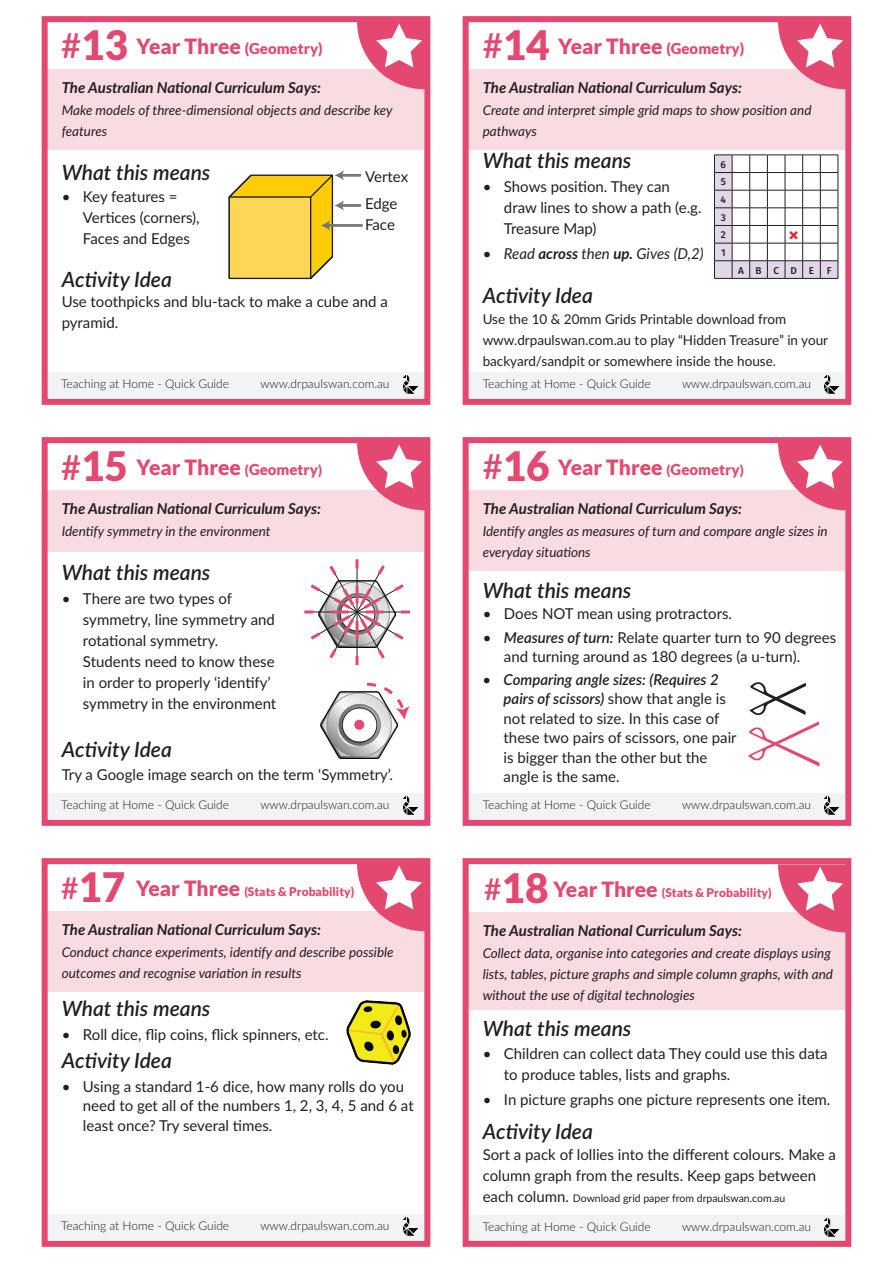
<style>
.page{position:relative;width:893px;height:1263px;background:#fff}
.page>*{position:absolute;margin:0;border:0;box-sizing:border-box;transform-origin:0 0}
.t1{font:500 21.9px "Fira Sans";color:#ee1f23}
.t2{font:italic 600 21px "Lato";color:#231f20}
.t3{font:900 21px "Lato";color:#e44870}
.t4{font:15px/21px "Lato";color:#231f20}
.t5{font:italic 700 15px "Lato";color:#231f20}
.t6{font:900 15px "Lato";color:#e44870}
.t7{font:italic 15px "Lato";color:#231f20}
.t8{font:italic 13.5px/21px "Lato";color:#231f20}
.t9{font:13.5px/21px "Lato";color:#231f20}
.t10{font:300 12px "Lato";color:#231f20}
.t11{font:900 12px "Lato";color:#e44870}
.t12{font:10.5px "Lato";color:#231f20}
.t13{font:500 9.9px/17.7px "Fira Sans";letter-spacing:1.175em;color:#231f20;text-align:justify}
.s1{font-weight:600;font-size:34.5px}
.s2{font-size:40.5px}
.s3{font-size:21px}
.s4{font-weight:700}
.s5{font-size:13.5px}
.s6{font-size:15px}
.s7{font-weight:600;font-style:italic}
.s8{font-weight:600;font-size:30px}
</style>
<div class="page">
<div style="left:47px;top:69px;width:377px;height:80px;background:#f9dbe2"></div>
<div style="left:47px;top:372px;width:377px;height:25px;background:#f2f3f4"></div>
<div style="left:42px;top:16px;width:388px;height:389px;border:6px solid #e44870"></div>
<svg style="left:357px;top:21px;width:68px;height:68px"></svg>
<img style="left:403px;top:375px;width:15px;height:19px">
<div style="left:468px;top:69px;width:377px;height:80px;background:#f9dbe2"></div>
<div style="left:468px;top:372px;width:377px;height:25px;background:#f2f3f4"></div>
<div style="left:463px;top:16px;width:388px;height:389px;border:6px solid #e44870"></div>
<svg style="left:778px;top:21px;width:68px;height:68px"></svg>
<img style="left:824px;top:375px;width:15px;height:19px">
<div style="left:47px;top:490px;width:377px;height:62px;background:#f9dbe2"></div>
<div style="left:47px;top:793px;width:377px;height:25px;background:#f2f3f4"></div>
<div style="left:42px;top:437px;width:388px;height:389px;border:6px solid #e44870"></div>
<svg style="left:357px;top:442px;width:68px;height:68px"></svg>
<img style="left:403px;top:796px;width:15px;height:19px">
<div style="left:468px;top:490px;width:377px;height:80px;background:#f9dbe2"></div>
<div style="left:468px;top:793px;width:377px;height:25px;background:#f2f3f4"></div>
<div style="left:463px;top:437px;width:388px;height:389px;border:6px solid #e44870"></div>
<svg style="left:778px;top:442px;width:68px;height:68px"></svg>
<img style="left:824px;top:796px;width:15px;height:19px">
<hr style="left:341px;top:174px;width:19px;height:3px;background:#757679">
<hr style="left:341px;top:204px;width:19px;height:3px;background:#757679">
<hr style="left:327px;top:224px;width:35px;height:3px;background:#757679">
<svg style="left:228px;top:170px;width:116px;height:110px"></svg>
<svg style="left:714px;top:155px;width:125px;height:124px"></svg>
<img style="left:321px;top:691px;width:77px;height:67px">
<svg style="left:304px;top:559px;width:106px;height:106px"></svg>
<svg style="left:364px;top:682px;width:46px;height:38px"></svg>
<div style="left:354px;top:720px;width:10px;height:10px;background:#e44870;border-radius:50%"></div>
<svg style="left:748px;top:682px;width:72px;height:85px"></svg>
<div style="left:47px;top:911px;width:377px;height:80px;background:#f9dbe2"></div>
<div style="left:47px;top:1214px;width:377px;height:25px;background:#f2f3f4"></div>
<div style="left:42px;top:858px;width:388px;height:389px;border:6px solid #e44870"></div>
<svg style="left:357px;top:863px;width:68px;height:68px"></svg>
<img style="left:403px;top:1217px;width:15px;height:19px">
<img style="left:347px;top:1000px;width:64px;height:64px">
<div style="left:468px;top:912px;width:377px;height:98px;background:#f9dbe2"></div>
<div style="left:468px;top:1215px;width:377px;height:26px;background:#f2f3f4"></div>
<svg style="left:778px;top:865px;width:66px;height:67px"></svg>
<img style="left:824px;top:1218px;width:15px;height:19px">
<div style="left:463px;top:858px;width:388px;height:389px;border:6px solid #e44870"></div>
<p class="t6" style="left:61px;top:42px;width:263px"><span class="s1">#</span><span class="s2">13</span> <span class="s3">Year Three</span> (Geometry)</p>
<p class="t5" style="left:62px;top:76px;width:261px">The Australian National Curriculum Says:</p>
<p class="t8" style="left:62px;top:99px;width:332px">Make models of three-dimensional objects and describe key features</p>
<h2 class="t2" style="left:62px;top:161px;width:150px">What this means</h2>
<p class="t4" style="left:83px;top:187px;width:118px;text-indent:-21px">• Key features =<br>Vertices (corners),<br>Faces and Edges</p>
<h2 class="t2" style="left:62px;top:264px;width:112px">Activity Idea</h2>
<p class="t4" style="left:365px;top:164px;width:45px;line-height:27px">Vertex<br>Edge</p>
<p class="t4" style="left:365px;top:215px;width:31px">Face</p>
<p class="t4" style="left:62px;top:291px;width:328px">Use toothpicks and blu-tack to make a cube and a pyramid.</p>
<p class="t6" style="left:483px;top:42px;width:263px"><span class="s1">#</span><span class="s2">14</span> <span class="s3">Year Three</span> (Geometry)</p>
<p class="t5" style="left:483px;top:76px;width:261px">The Australian National Curriculum Says:</p>
<p class="t8" style="left:483px;top:99px;width:330px">Create and interpret simple grid maps to show position and pathways</p>
<h2 class="t2" style="left:483px;top:148px;width:150px">What this means</h2>
<p class="t4" style="left:504px;top:177px;width:199px;text-indent:-21px">• Shows position. They can draw lines to show a path (e.g.<br>Treasure Map)</p>
<p class="t7" style="left:483px;top:243px;width:223px">• Read <span class="s4">across</span> then <span class="s4">up.</span> Gives (D,2)</p>
<h2 class="t2" style="left:483px;top:280px;width:112px">Activity Idea</h2>
<p class="t13" style="left:720px;top:155px;width:7px">6<br>5<br>4<br>3<br>2</p>
<p class="t13" style="left:721px;top:244px;width:6px">1</p>
<h1 class="t1" style="left:788px;top:219px;width:13px">×</h1>
<p class="t13" style="left:738px;top:261px;width:78px">ABCDE</p>
<p class="t13" style="left:827px;top:261px;width:6px">F</p>
<p class="t9" style="left:483px;top:308px;width:347px">Use the 10 &amp; 20mm Grids Printable download from www.drpaulswan.com.au to play “Hidden Treasure” in your backyard/sandpit or somewhere inside the house.</p>
<p class="t10" style="left:61px;top:378px;width:170px">Teaching at Home - Quick Guide</p>
<p class="t10" style="left:260px;top:378px;width:131px">www.drpaulswan.com.au</p>
<p class="t10" style="left:483px;top:378px;width:170px">Teaching at Home - Quick Guide</p>
<p class="t10" style="left:682px;top:378px;width:131px">www.drpaulswan.com.au</p>
<h2 class="t3" style="left:61px;top:459px;width:263px"><span class="s1">#</span><span class="s2">15</span> Year Three <span class="s5">(</span><span class="s6">Geometry</span><span class="s5">)</span></h2>
<p class="t5" style="left:62px;top:497px;width:261px">The Australian National Curriculum Says:</p>
<p class="t8" style="left:62px;top:520px;width:210px">Identify symmetry in the environment</p>
<h2 class="t2" style="left:62px;top:561px;width:150px">What this means</h2>
<p class="t4" style="left:83px;top:589px;width:195px;text-indent:-21px">• There are two types of symmetry, line symmetry and rotational symmetry.<br>Students need to know these in order to properly ‘identify’ symmetry in the environment</p>
<h2 class="t2" style="left:62px;top:734px;width:112px">Activity Idea</h2>
<p class="t4" style="left:62px;top:763px;width:333px">Try a Google image search on the term ‘Symmetry’.</p>
<h2 class="t3" style="left:483px;top:458px;width:263px"><span class="s1">#</span><span class="s2">16</span> Year Three <span class="s5">(</span><span class="s6">Geometry</span><span class="s5">)</span></h2>
<p class="t5" style="left:483px;top:497px;width:261px">The Australian National Curriculum Says:</p>
<p class="t8" style="left:483px;top:520px;width:347px">Identify angles as measures of turn and compare angle sizes in everyday situations</p>
<h2 class="t2" style="left:483px;top:579px;width:150px">What this means</h2>
<p class="t4" style="left:483px;top:604px;width:251px">• Does NOT mean using protractors.</p>
<p class="t4" style="left:504px;top:628px;width:334px;line-height:19.5px;text-indent:-21px">• <span class="s7">Measures of turn:</span> Relate quarter turn to 90 degrees and turning around as 180 degrees (a u-turn).</p>
<p class="t4" style="left:504px;top:670px;width:235px;line-height:19.5px;text-indent:-21px">• <span class="s7">Comparing angle sizes: (Requires 2 pairs of scissors)</span> show that angle is not related to size. In this case of these two pairs of scissors, one pair is bigger than the other but the angle is the same.</p>
<p class="t10" style="left:61px;top:799px;width:170px">Teaching at Home - Quick Guide</p>
<p class="t10" style="left:260px;top:799px;width:131px">www.drpaulswan.com.au</p>
<p class="t10" style="left:483px;top:799px;width:170px">Teaching at Home - Quick Guide</p>
<p class="t10" style="left:682px;top:799px;width:131px">www.drpaulswan.com.au</p>
<p class="t11" style="left:61px;top:886px;width:295px"><span class="s8">#</span><span class="s2">17</span> <span class="s3">Year Three</span> (Stats &amp; Probability)</p>
<p class="t5" style="left:62px;top:918px;width:261px">The Australian National Curriculum Says:</p>
<p class="t8" style="left:62px;top:941px;width:333px">Conduct chance experiments, identify and describe possible outcomes and recognise variation in results</p>
<h2 class="t2" style="left:62px;top:997px;width:150px">What this means</h2>
<p class="t4" style="left:62px;top:1025px;width:268px">• Roll dice, flip coins, flick spinners, etc.</p>
<h2 class="t2" style="left:62px;top:1045px;width:112px">Activity Idea</h2>
<p class="t4" style="left:83px;top:1076px;width:332px;line-height:19.5px;text-indent:-21px">• Using a standard 1-6 dice, how many rolls do you need to get all of the numbers 1, 2, 3, 4, 5 and 6 at least once? Try several times.</p>
<p class="t10" style="left:61px;top:1220px;width:170px">Teaching at Home - Quick Guide</p>
<p class="t10" style="left:260px;top:1220px;width:131px">www.drpaulswan.com.au</p>
<p class="t11" style="left:484px;top:887px;width:289px"><span class="s8">#</span><span class="s2">18</span> <span class="s3">Year Three</span> (Stats &amp; Probability)</p>
<p class="t5" style="left:483px;top:919px;width:261px">The Australian National Curriculum Says:</p>
<p class="t8" style="left:483px;top:942px;width:352px">Collect data, organise into categories and create displays using lists, tables, picture graphs and simple column graphs, with and without the use of digital technologies</p>
<h2 class="t2" style="left:483px;top:1017px;width:150px">What this means</h2>
<p class="t4" style="left:504px;top:1044px;width:325px;text-indent:-21px">• Children can collect data They could use this data to produce tables, lists and graphs.</p>
<p class="t4" style="left:483px;top:1090px;width:349px">• In picture graphs one picture represents one item.</p>
<h2 class="t2" style="left:483px;top:1116px;width:112px">Activity Idea</h2>
<p class="t4" style="left:483px;top:1144px;width:355px">Sort a pack of lollies into the different colours. Make a column graph from the results. Keep gaps between</p>
<p class="t12" style="left:483px;top:1191px;width:304px"><span class="s6">each column.</span> Download grid paper from drpaulswan.com.au</p>
<p class="t10" style="left:483px;top:1221px;width:170px">Teaching at Home - Quick Guide</p>
<p class="t10" style="left:682px;top:1221px;width:131px">www.drpaulswan.com.au</p>
</div>
